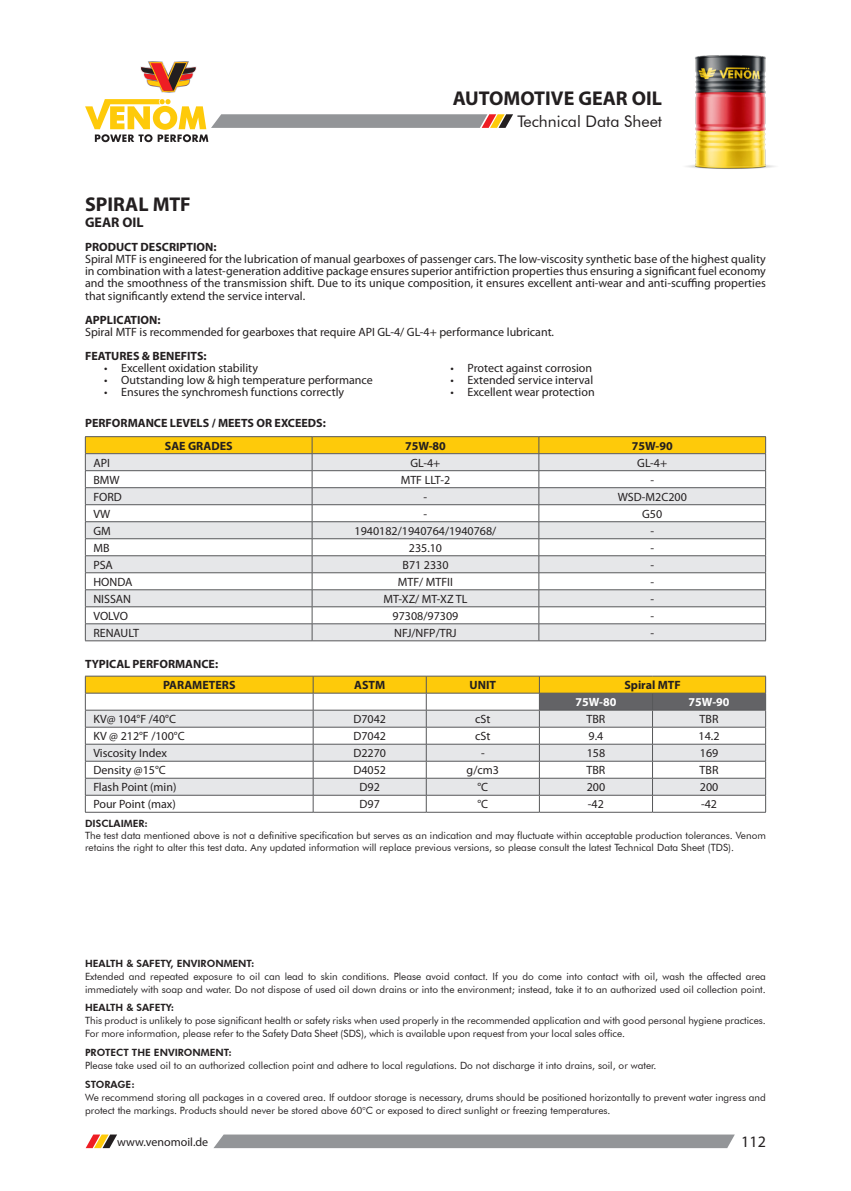
<style>
.page{position:relative;width:851px;height:1191px;background:#fff}
.page>*{position:absolute;margin:0;border:0;box-sizing:border-box;transform-origin:0 0}
.t1{font:700 20px "Myriad Pro";color:#231f20}
.t2{font:16px "Futura BT";color:#231f20}
.t3{font:16px "Myriad Pro";color:#231f20}
.t4{font:700 14px "Myriad Pro";color:#231f20}
.t5{font:12px/12px "Myriad Pro";color:#231f20;text-align:justify}
.t6{font:700 12px "Myriad Pro";color:#231f20}
.t7{font:700 12px "Myriad Pro";color:#fff}
.t8{font:10px/13px "Futura BT";color:#231f20}
.t9{font:800 10px "Futura BT";color:#231f20}
</style>
<div class="page">
<img style="left:686px;top:55px;width:89px;height:114px">
<svg style="left:213px;top:1134px;width:521px;height:14px;background:#989a9d"></svg>
<svg style="left:86px;top:1134px;width:31px;height:14px"></svg>
<svg style="left:85px;top:99px;width:428px;height:43px"></svg>
<svg style="left:140px;top:61px;width:57px;height:31px"></svg>
<hr style="left:85px;top:436px;width:227px;height:1px;background:#57585a">
<hr style="left:312px;top:436px;width:226px;height:1px;background:#57585a">
<hr style="left:538px;top:436px;width:227px;height:1px;background:#57585a">
<svg style="left:85px;top:437px;width:681px;height:203px"></svg>
<hr style="left:85px;top:640px;width:227px;height:1px;background:#57585a">
<hr style="left:312px;top:640px;width:226px;height:1px;background:#57585a">
<hr style="left:538px;top:640px;width:227px;height:1px;background:#57585a">
<svg style="left:85px;top:676px;width:681px;height:136px"></svg>
<hr style="left:85px;top:812px;width:228px;height:1px;background:#57585a">
<hr style="left:313px;top:812px;width:113px;height:1px;background:#57585a">
<hr style="left:426px;top:812px;width:113px;height:1px;background:#57585a">
<hr style="left:539px;top:812px;width:113px;height:1px;background:#57585a">
<hr style="left:652px;top:812px;width:113px;height:1px;background:#57585a">
<h1 class="t1" style="left:452px;top:85px;width:211px">AUTOMOTIVE GEAR OIL</h1>
<h2 class="t2" style="left:517px;top:112px;width:146px">Technical Data Sheet</h2>
<p class="t1" style="left:85px;top:191px;width:107px">SPIRAL MTF</p>
<p class="t4" style="left:85px;top:214px;width:60px">GEAR OIL</p>
<p class="t6" style="left:85px;top:240px;width:133px">PRODUCT DESCRIPTION:</p>
<p class="t5" style="left:85px;top:253px;width:682px">Spiral MTF is engineered for the lubrication of manual gearboxes of passenger cars. The low-viscosity synthetic base of the highest quality in combination with a latest-generation additive package ensures superior antifriction properties thus ensuring a significant fuel economy and the smoothness of the transmission shift. Due to its unique composition, it ensures excellent anti-wear and anti-scuffing properties that significantly extend the service interval.</p>
<p class="t6" style="left:85px;top:312px;width:77px">APPLICATION:</p>
<p class="t5" style="left:85px;top:325px;width:470px">Spiral MTF is recommended for gearboxes that require API GL-4/ GL-4+ performance lubricant.</p>
<p class="t6" style="left:85px;top:348px;width:123px">FEATURES &amp; BENEFITS:</p>
<p class="t5" style="left:104px;top:361px;width:155px">• Excellent oxidation stability</p>
<p class="t5" style="left:104px;top:373px;width:270px">• Outstanding low &amp; high temperature performance</p>
<p class="t5" style="left:104px;top:385px;width:242px">• Ensures the synchromesh functions correctly</p>
<p class="t5" style="left:450px;top:361px;width:143px">• Protect against corrosion</p>
<p class="t5" style="left:450px;top:373px;width:144px">• Extended service interval</p>
<p class="t5" style="left:450px;top:385px;width:146px">• Excellent wear protection</p>
<p class="t6" style="left:85px;top:415px;width:242px">PERFORMANCE LEVELS / MEETS OR EXCEEDS:</p>
<p class="t6" style="left:165px;top:438px;width:69px">SAE GRADES</p>
<p class="t6" style="left:405px;top:438px;width:42px">75W-80</p>
<p class="t6" style="left:631px;top:438px;width:42px">75W-90</p>
<p class="t5" style="left:93px;top:456px;width:18px">API</p>
<p class="t5" style="left:410px;top:456px;width:31px">GL-4+</p>
<p class="t5" style="left:637px;top:456px;width:31px">GL-4+</p>
<p class="t5" style="left:93px;top:473px;width:28px">BMW</p>
<p class="t5" style="left:401px;top:473px;width:51px">MTF LLT-2</p>
<p class="t5" style="left:650px;top:473px;width:5px">-</p>
<p class="t5" style="left:93px;top:490px;width:30px">FORD</p>
<p class="t5" style="left:423px;top:490px;width:5px">-</p>
<p class="t5" style="left:617px;top:490px;width:71px">WSD-M2C200</p>
<p class="t5" style="left:93px;top:507px;width:19px">VW</p>
<p class="t5" style="left:423px;top:507px;width:5px">-</p>
<p class="t5" style="left:642px;top:507px;width:22px">G50</p>
<p class="t5" style="left:93px;top:524px;width:19px">GM</p>
<p class="t5" style="left:354px;top:524px;width:143px">1940182/1940764/1940768/</p>
<p class="t5" style="left:650px;top:524px;width:5px">-</p>
<p class="t5" style="left:93px;top:541px;width:18px">MB</p>
<p class="t5" style="left:409px;top:541px;width:35px">235.10</p>
<p class="t5" style="left:650px;top:541px;width:5px">-</p>
<p class="t5" style="left:93px;top:558px;width:21px">PSA</p>
<p class="t5" style="left:402px;top:558px;width:47px">B71 2330</p>
<p class="t5" style="left:650px;top:558px;width:5px">-</p>
<p class="t5" style="left:93px;top:575px;width:41px">HONDA</p>
<p class="t5" style="left:398px;top:575px;width:57px">MTF/ MTFII</p>
<p class="t5" style="left:650px;top:575px;width:5px">-</p>
<p class="t5" style="left:93px;top:592px;width:39px">NISSAN</p>
<p class="t5" style="left:383px;top:592px;width:85px">MT-XZ/ MT-XZ TL</p>
<p class="t5" style="left:650px;top:592px;width:5px">-</p>
<p class="t5" style="left:93px;top:609px;width:36px">VOLVO</p>
<p class="t5" style="left:392px;top:609px;width:67px">97308/97309</p>
<p class="t5" style="left:650px;top:609px;width:5px">-</p>
<p class="t5" style="left:93px;top:626px;width:47px">RENAULT</p>
<p class="t5" style="left:394px;top:626px;width:64px">NFJ/NFP/TRJ</p>
<p class="t5" style="left:650px;top:626px;width:5px">-</p>
<p class="t6" style="left:85px;top:656px;width:134px">TYPICAL PERFORMANCE:</p>
<p class="t6" style="left:163px;top:677px;width:74px">PARAMETERS</p>
<p class="t6" style="left:354px;top:677px;width:33px">ASTM</p>
<p class="t6" style="left:469px;top:677px;width:28px">UNIT</p>
<p class="t6" style="left:624px;top:677px;width:58px">Spiral MTF</p>
<p class="t7" style="left:575px;top:694px;width:42px">75W-80</p>
<p class="t7" style="left:688px;top:694px;width:42px">75W-90</p>
<p class="t5" style="left:93px;top:713px;width:84px">KV@ 104°F /40°C</p>
<p class="t5" style="left:353px;top:713px;width:34px">D7042</p>
<p class="t5" style="left:475px;top:713px;width:17px">cSt</p>
<p class="t5" style="left:586px;top:713px;width:20px">TBR</p>
<p class="t5" style="left:699px;top:713px;width:20px">TBR</p>
<p class="t5" style="left:93px;top:730px;width:93px">KV @ 212°F /100°C</p>
<p class="t5" style="left:353px;top:730px;width:34px">D7042</p>
<p class="t5" style="left:475px;top:730px;width:17px">cSt</p>
<p class="t5" style="left:588px;top:730px;width:16px">9.4</p>
<p class="t5" style="left:698px;top:730px;width:22px">14.2</p>
<p class="t5" style="left:93px;top:747px;width:75px">Viscosity Index</p>
<p class="t5" style="left:353px;top:747px;width:34px">D2270</p>
<p class="t5" style="left:481px;top:747px;width:5px">-</p>
<p class="t5" style="left:586px;top:747px;width:20px">158</p>
<p class="t5" style="left:699px;top:747px;width:20px">169</p>
<p class="t5" style="left:93px;top:764px;width:74px">Density @15°C</p>
<p class="t5" style="left:353px;top:764px;width:34px">D4052</p>
<p class="t5" style="left:466px;top:764px;width:34px">g/cm3</p>
<p class="t5" style="left:586px;top:764px;width:20px">TBR</p>
<p class="t5" style="left:699px;top:764px;width:20px">TBR</p>
<p class="t5" style="left:93px;top:781px;width:85px">Flash Point (min)</p>
<p class="t5" style="left:359px;top:781px;width:22px">D92</p>
<p class="t5" style="left:477px;top:781px;width:12px">°C</p>
<p class="t5" style="left:586px;top:781px;width:20px">200</p>
<p class="t5" style="left:699px;top:781px;width:20px">200</p>
<p class="t5" style="left:93px;top:798px;width:84px">Pour Point (max)</p>
<p class="t5" style="left:359px;top:798px;width:22px">D97</p>
<p class="t5" style="left:477px;top:798px;width:12px">°C</p>
<p class="t5" style="left:588px;top:798px;width:17px">-42</p>
<p class="t5" style="left:701px;top:798px;width:17px">-42</p>
<p class="t9" style="left:85px;top:817px;width:64px">DISCLAIMER:</p>
<p class="t8" style="left:85px;top:829px;width:682px;line-height:12px">The test data mentioned above is not a definitive specification but serves as an indication and may fluctuate within acceptable production tolerances. Venom retains the right to alter this test data. Any updated information will replace previous versions, so please consult the latest Technical Data Sheet (TDS).</p>
<p class="t9" style="left:85px;top:957px;width:171px">HEALTH &amp; SAFETY, ENVIRONMENT:</p>
<p class="t8" style="left:85px;top:969px;width:682px">Extended and repeated exposure to oil can lead to skin conditions. Please avoid contact. If you do come into contact with oil, wash the affected area immediately with soap and water. Do not dispose of used oil down drains or into the environment; instead, take it to an authorized used oil collection point.</p>
<p class="t9" style="left:85px;top:1001px;width:91px">HEALTH &amp; SAFETY:</p>
<p class="t8" style="left:85px;top:1014px;width:682px">This product is unlikely to pose significant health or safety risks when used properly in the recommended application and with good personal hygiene practices.<br>For more information, please refer to the Safety Data Sheet (SDS), which is available upon request from your local sales office.</p>
<p class="t9" style="left:85px;top:1046px;width:148px">PROTECT THE ENVIRONMENT:</p>
<p class="t8" style="left:85px;top:1058px;width:573px">Please take used oil to an authorized collection point and adhere to local regulations. Do not discharge it into drains, soil, or water.</p>
<p class="t9" style="left:85px;top:1078px;width:51px">STORAGE:</p>
<p class="t8" style="left:85px;top:1090px;width:682px">We recommend storing all packages in a covered area. If outdoor storage is necessary, drums should be positioned horizontally to prevent water ingress and protect the markings. Products should never be stored above 60°C or exposed to direct sunlight or freezing temperatures.</p>
<p class="t5" style="left:117px;top:1135px;width:93px">www.venomoil.de</p>
<h2 class="t3" style="left:741px;top:1131px;width:26px">112</h2>
</div>
